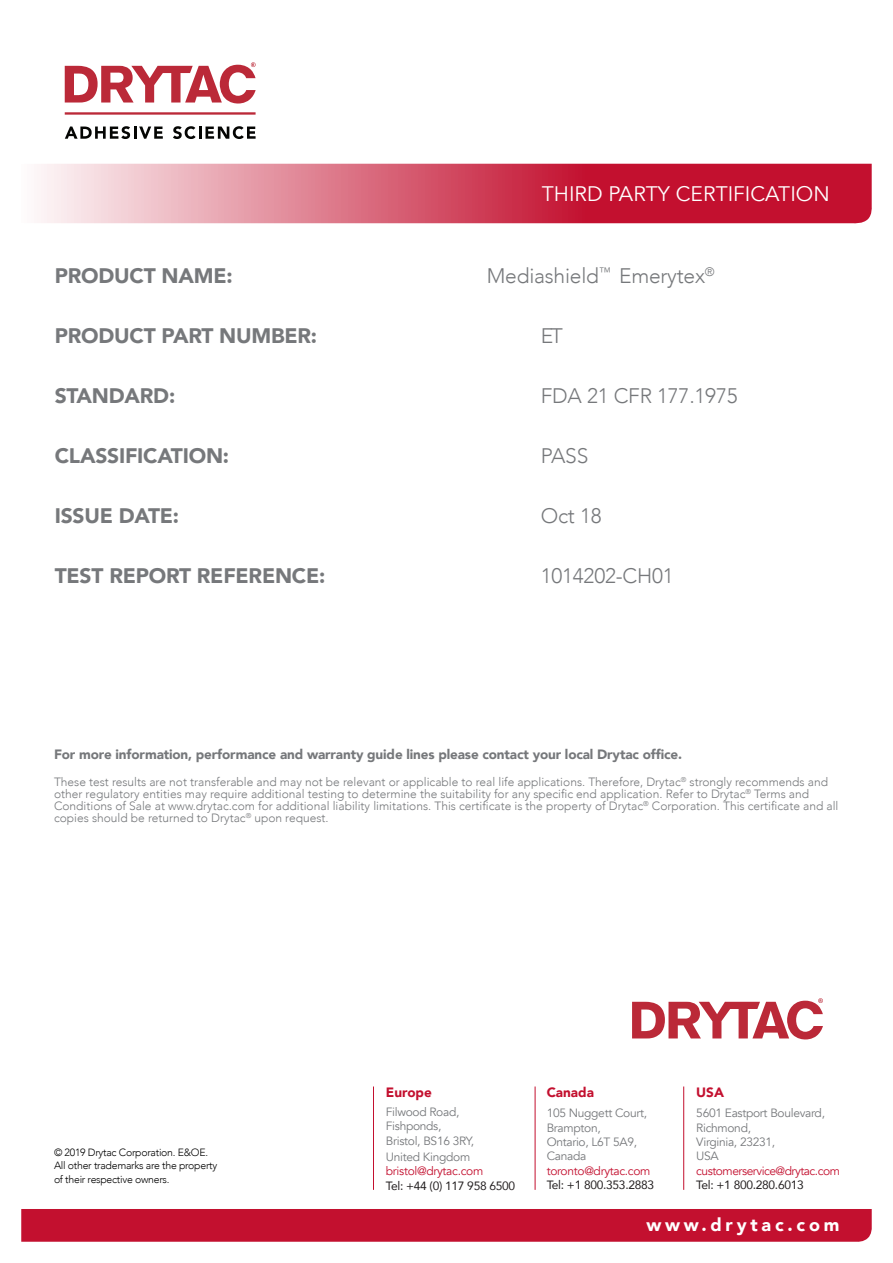
<style>
.page{position:relative;width:893px;height:1263px;background:#fff}
.page>*{position:absolute;margin:0;border:0;box-sizing:border-box;transform-origin:0 0}
.t1{font:900 21px "Avenir";letter-spacing:-.01em;color:#76787b}
.t2{font:300 21px "Avenir";letter-spacing:-.01em;color:#76787b}
.t3{font:21px "Avenir";color:#fff}
.t4{font:900 18px "Avenir";letter-spacing:.21em;color:#fff}
.t5{font:900 13.5px "Avenir";letter-spacing:-.01em;color:#76787b}
.t6{font:900 13.5px "Avenir";color:#c3102f}
.t7{font:300 12px/12px "Avenir";color:#76787b}
.t8{font:12px "Avenir";letter-spacing:-.025em;color:#76787b}
.t9{font:12px "Avenir";letter-spacing:-.025em;color:#c3102f}
.t10{font:12px "Avenir";letter-spacing:-.025em;color:#231f20}
.t11{font:300 10.5px/13.5px "Avenir";letter-spacing:-.025em;color:#000}
</style>
<div class="page">
<div style="left:21px;top:1209px;width:851px;height:33px;background:#c3102f"></div>
<svg style="left:41px;top:164px;width:831px;height:60px;background:#d65d72"></svg>
<hr style="left:373px;top:1086px;width:1px;height:104px;background:#c3102f">
<hr style="left:535px;top:1086px;width:1px;height:104px;background:#c3102f">
<hr style="left:683px;top:1086px;width:1px;height:104px;background:#c3102f">
<svg style="left:65px;top:62px;width:191px;height:42px"></svg>
<svg style="left:65px;top:126px;width:98px;height:13px"></svg>
<svg style="left:173px;top:126px;width:83px;height:13px"></svg>
<hr style="left:65px;top:112px;width:191px;height:3px;background:#bb2938">
<svg style="left:632px;top:998px;width:191px;height:41px"></svg>
<hr style="left:632px;top:1048px;width:191px;height:1px;background:#bb2938">
<p class="t3" style="left:542px;top:181px;width:289px">THIRD PARTY CERTIFICATION</p>
<p class="t1" style="left:55px;top:258px;width:179px">PRODUCT NAME:</p>
<p class="t2" style="left:487px;top:263px;width:229px">Mediashield<sup>™</sup> Emerytex<sup>®</sup></p>
<p class="t1" style="left:55px;top:318px;width:264px">PRODUCT PART NUMBER:</p>
<p class="t2" style="left:541px;top:323px;width:23px">ET</p>
<p class="t1" style="left:55px;top:378px;width:122px">STANDARD:</p>
<p class="t2" style="left:541px;top:383px;width:198px">FDA 21 CFR 177.1975</p>
<p class="t1" style="left:55px;top:438px;width:176px">CLASSIFICATION:</p>
<p class="t2" style="left:541px;top:443px;width:49px">PASS</p>
<p class="t1" style="left:55px;top:498px;width:126px">ISSUE DATE:</p>
<p class="t2" style="left:541px;top:503px;width:62px">Oct 18</p>
<p class="t1" style="left:55px;top:558px;width:272px">TEST REPORT REFERENCE:</p>
<p class="t2" style="left:541px;top:563px;width:134px">1014202-CH01</p>
<p class="t5" style="left:54px;top:743px;width:629px">For more information, performance and warranty guide lines please contact your local Drytac office.</p>
<p class="t7" style="left:54px;top:776px;width:786px">These test results are not transferable and may not be relevant or applicable to real life applications. Therefore, Drytac<sup>®</sup> strongly recommends and other regulatory entities may require additional testing to determine the suitability for any specific end application. Refer to Drytac<sup>®</sup> Terms and Conditions of Sale at www.drytac.com for additional liability limitations. This certificate is the property of Drytac<sup>®</sup> Corporation. This certificate and all copies should be returned to Drytac<sup>®</sup> upon request.</p>
<p class="t11" style="left:54px;top:1145px;width:165px">© 2019 Drytac Corporation. E&amp;OE.<br>All other trademarks are the property of their respective owners.</p>
<p class="t6" style="left:386px;top:1080px;width:47px">Europe</p>
<p class="t8" style="left:386px;top:1104px;width:75px">Filwood Road,</p>
<p class="t8" style="left:386px;top:1119px;width:57px">Fishponds,</p>
<p class="t8" style="left:386px;top:1133px;width:90px">Bristol, BS16 3RY,</p>
<p class="t8" style="left:386px;top:1149px;width:86px">United Kingdom</p>
<p class="t9" style="left:386px;top:1164px;width:99px">bristol@drytac.com</p>
<p class="t10" style="left:386px;top:1176px;width:131px">Tel: +44 (0) 117 958 6500</p>
<p class="t6" style="left:547px;top:1080px;width:49px">Canada</p>
<p class="t8" style="left:547px;top:1106px;width:102px">105 Nuggett Court,</p>
<p class="t8" style="left:547px;top:1120px;width:56px">Brampton,</p>
<p class="t8" style="left:547px;top:1135px;width:92px">Ontario, L6T 5A9,</p>
<p class="t8" style="left:547px;top:1149px;width:41px">Canada</p>
<p class="t9" style="left:547px;top:1163px;width:105px">toronto@drytac.com</p>
<p class="t10" style="left:547px;top:1175px;width:109px">Tel: +1 800.353.2883</p>
<p class="t6" style="left:696px;top:1080px;width:29px">USA</p>
<p class="t8" style="left:696px;top:1106px;width:130px">5601 Eastport Boulevard,</p>
<p class="t8" style="left:696px;top:1120px;width:56px">Richmond,</p>
<p class="t8" style="left:696px;top:1135px;width:80px">Virginia, 23231,</p>
<p class="t8" style="left:696px;top:1149px;width:24px">USA</p>
<p class="t9" style="left:696px;top:1163px;width:145px">customerservice@drytac.com</p>
<p class="t10" style="left:696px;top:1175px;width:109px">Tel: +1 800.280.6013</p>
<p class="t4" style="left:646px;top:1209px;width:195px">www.drytac.com</p>
</div>
